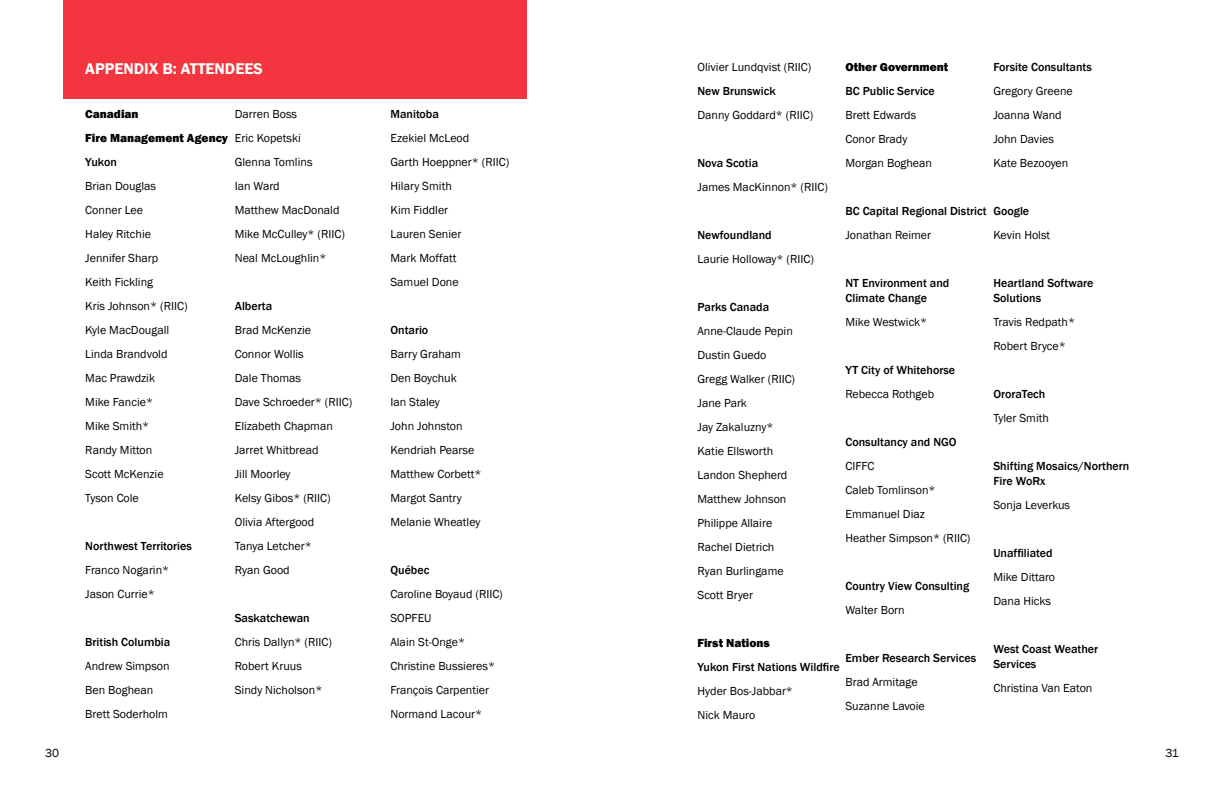
<style>
.page{position:relative;width:1224px;height:792px;background:#fff}
.page>*{position:absolute;margin:0;border:0;box-sizing:border-box;transform-origin:0 0}
.t1{font:600 16px "Franklin Gothic";color:#fff}
.t2{font:12px/24px "Franklin Gothic";color:#000}
.t3{font:500 12px/15px "Franklin Gothic";color:#000}
.t4{font:800 12px/24px "Franklin Gothic";color:#000}
</style>
<div class="page">
<div style="left:63px;top:0;width:464px;height:99px;background:#f33540"></div>
<h1 class="t1" style="left:85px;top:59px;width:179px">APPENDIX B: ATTENDEES</h1>
<p class="t4" style="left:85px;top:102px;width:144px">Canadian<br>Fire Management Agency</p>
<p class="t3" style="left:85px;top:155px;width:33px">Yukon</p>
<p class="t2" style="left:85px;top:174px;width:104px">Brian Douglas<br>Conner Lee<br>Haley Ritchie<br>Jennifer Sharp<br>Keith Fickling<br>Kris Johnson* (RIIC)<br>Kyle MacDougall<br>Linda Brandvold<br>Mac Prawdzik<br>Mike Fancie*<br>Mike Smith*<br>Randy Mitton<br>Scott McKenzie<br>Tyson Cole</p>
<p class="t3" style="left:85px;top:539px;width:108px">Northwest Territories</p>
<p class="t2" style="left:85px;top:558px;width:85px">Franco Nogarin*<br>Jason Currie*</p>
<p class="t3" style="left:85px;top:635px;width:87px">British Columbia</p>
<p class="t2" style="left:85px;top:654px;width:86px">Andrew Simpson<br>Ben Boghean<br>Brett Soderholm</p>
<p class="t2" style="left:235px;top:102px;width:112px">Darren Boss<br>Eric Kopetski<br>Glenna Tomlins<br>Ian Ward<br>Matthew MacDonald<br>Mike McCulley* (RIIC)<br>Neal McLoughlin*</p>
<p class="t3" style="left:235px;top:299px;width:39px">Alberta</p>
<p class="t2" style="left:235px;top:318px;width:119px">Brad McKenzie<br>Connor Wollis<br>Dale Thomas<br>Dave Schroeder* (RIIC)<br>Elizabeth Chapman<br>Jarret Whitbread<br>Jill Moorley<br>Kelsy Gibos* (RIIC)<br>Olivia Aftergood<br>Tanya Letcher*<br>Ryan Good</p>
<p class="t3" style="left:235px;top:611px;width:77px">Saskatchewan</p>
<p class="t2" style="left:235px;top:630px;width:99px">Chris Dallyn* (RIIC)<br>Robert Kruus<br>Sindy Nicholson*</p>
<p class="t3" style="left:390px;top:107px;width:50px">Manitoba</p>
<p class="t2" style="left:390px;top:126px;width:120px">Ezekiel McLeod<br>Garth Hoeppner* (RIIC)<br>Hilary Smith<br>Kim Fiddler<br>Lauren Senier<br>Mark Moffatt<br>Samuel Done</p>
<p class="t3" style="left:390px;top:323px;width:39px">Ontario</p>
<p class="t2" style="left:390px;top:342px;width:93px">Barry Graham<br>Den Boychuk<br>Ian Staley<br>John Johnston<br>Kendriah Pearse<br>Matthew Corbett*<br>Margot Santry<br>Melanie Wheatley</p>
<p class="t3" style="left:390px;top:563px;width:40px">Québec</p>
<p class="t2" style="left:390px;top:582px;width:114px">Caroline Boyaud (RIIC)<br>SOPFEU<br>Alain St-Onge*<br>Christine Bussieres*<br>François Carpentier<br>Normand Lacour*</p>
<p class="t2" style="left:698px;top:56px;width:115px">Olivier Lundqvist (RIIC)</p>
<p class="t3" style="left:698px;top:84px;width:80px">New Brunswick</p>
<p class="t2" style="left:698px;top:104px;width:117px">Danny Goddard* (RIIC)</p>
<p class="t3" style="left:698px;top:156px;width:62px">Nova Scotia</p>
<p class="t2" style="left:698px;top:176px;width:132px">James MacKinnon* (RIIC)</p>
<p class="t3" style="left:698px;top:228px;width:76px">Newfoundland</p>
<p class="t2" style="left:698px;top:248px;width:118px">Laurie Holloway* (RIIC)</p>
<p class="t3" style="left:698px;top:300px;width:73px">Parks Canada</p>
<p class="t2" style="left:698px;top:320px;width:99px">Anne-Claude Pepin<br>Dustin Guedo<br>Gregg Walker (RIIC)<br>Jane Park<br>Jay Zakaluzny*<br>Katie Ellsworth<br>Landon Shepherd<br>Matthew Johnson<br>Philippe Allaire<br>Rachel Dietrich<br>Ryan Burlingame<br>Scott Bryer</p>
<p class="t4" style="left:698px;top:631px;width:74px">First Nations</p>
<p class="t3" style="left:698px;top:660px;width:144px">Yukon First Nations Wildfire</p>
<p class="t2" style="left:698px;top:680px;width:97px">Hyder Bos-Jabbar*<br>Nick Mauro</p>
<p class="t4" style="left:845px;top:55px;width:104px">Other Government</p>
<p class="t3" style="left:845px;top:84px;width:91px">BC Public Service</p>
<p class="t2" style="left:845px;top:104px;width:88px">Brett Edwards<br>Conor Brady<br>Morgan Boghean</p>
<p class="t3" style="left:845px;top:204px;width:143px">BC Capital Regional District</p>
<p class="t2" style="left:845px;top:224px;width:87px">Jonathan Reimer</p>
<p class="t3" style="left:845px;top:276px;width:105px">NT Environment and<br>Climate Change</p>
<p class="t2" style="left:845px;top:311px;width:83px">Mike Westwick*</p>
<p class="t3" style="left:845px;top:363px;width:111px">YT City of Whitehorse</p>
<p class="t2" style="left:845px;top:383px;width:90px">Rebecca Rothgeb</p>
<p class="t3" style="left:845px;top:435px;width:113px">Consultancy and NGO</p>
<p class="t2" style="left:845px;top:455px;width:127px">CIFFC<br>Caleb Tomlinson*<br>Emmanuel Diaz<br>Heather Simpson* (RIIC)</p>
<p class="t3" style="left:845px;top:579px;width:125px">Country View Consulting</p>
<p class="t2" style="left:845px;top:599px;width:61px">Walter Born</p>
<p class="t3" style="left:845px;top:651px;width:132px">Ember Research Services</p>
<p class="t2" style="left:845px;top:671px;width:81px">Brad Armitage<br>Suzanne Lavoie</p>
<p class="t3" style="left:993px;top:60px;width:100px">Forsite Consultants</p>
<p class="t2" style="left:993px;top:80px;width:81px">Gregory Greene<br>Joanna Wand<br>John Davies<br>Kate Bezooyen</p>
<p class="t3" style="left:993px;top:204px;width:37px">Google</p>
<p class="t2" style="left:993px;top:224px;width:58px">Kevin Holst</p>
<p class="t3" style="left:993px;top:276px;width:102px">Heartland Software<br>Solutions</p>
<p class="t2" style="left:993px;top:311px;width:83px">Travis Redpath*<br>Robert Bryce*</p>
<p class="t3" style="left:993px;top:387px;width:54px">OroraTech</p>
<p class="t2" style="left:993px;top:407px;width:57px">Tyler Smith</p>
<p class="t3" style="left:993px;top:459px;width:137px">Shifting Mosaics/Northern<br>Fire WoRx</p>
<p class="t2" style="left:993px;top:494px;width:78px">Sonja Leverkus</p>
<p class="t3" style="left:993px;top:546px;width:61px">Unaffiliated</p>
<p class="t2" style="left:993px;top:566px;width:63px">Mike Dittaro<br>Dana Hicks</p>
<p class="t3" style="left:993px;top:642px;width:106px">West Coast Weather<br>Services</p>
<p class="t2" style="left:993px;top:677px;width:101px">Christina Van Eaton</p>
<p class="t2" style="left:45px;top:742px;width:16px">30</p>
<p class="t2" style="left:1166px;top:742px;width:15px">31</p>
</div>
